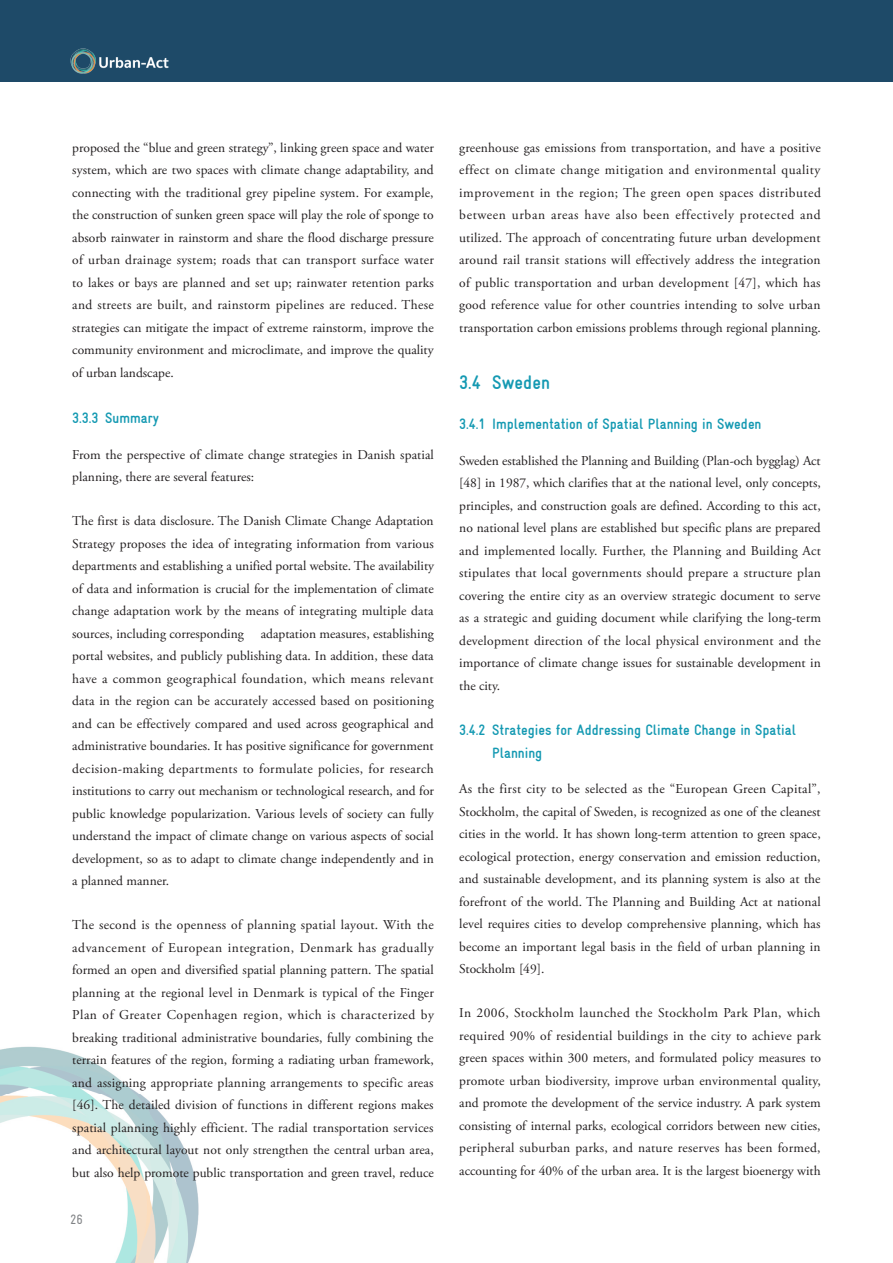
<style>
.page{position:relative;width:893px;height:1263px;background:#fff}
.page>*{position:absolute;margin:0;border:0;box-sizing:border-box;transform-origin:0 0}
.Toc_2{font:700 condensed 19.5px "Gravur";color:#1499b2}
.Toc_2-2{font:700 condensed 15px/22.5px "Gravur";color:#1499b2}
.t1{font:13.5px/22.5px "Adobe Garamond Pro";color:#231f20;text-align:justify}
.t2{font:condensed 13.5px "Gravur";color:#808285}
</style>
<div class="page">
<div style="left:0;top:0;width:893px;height:82px;background:#1e4a68"></div>
<img style="left:0;top:1046px;width:199px;height:217px">
<img style="left:70px;top:48px;width:99px;height:26px">
<p class="t1" style="left:72px;top:136px;width:363px">proposed the “blue and green strategy”, linking green space and water system, which are two spaces with climate change adaptability, and connecting with the traditional grey pipeline system. For example, the construction of sunken green space will play the role of sponge to absorb rainwater in rainstorm and share the flood discharge pressure of urban drainage system; roads that can transport surface water to lakes or bays are planned and set up; rainwater retention parks and streets are built, and rainstorm pipelines are reduced. These strategies can mitigate the impact of extreme rainstorm, improve the community environment and microclimate, and improve the quality of urban landscape.</p>
<p class="Toc_2-2" style="left:72px;top:407px;width:88px">3.3.3 Summary</p>
<p class="t1" style="left:72px;top:444px;width:363px">From the perspective of climate change strategies in Danish spatial planning, there are several features:</p>
<p class="t1" style="left:72px;top:510px;width:363px">The first is data disclosure. The Danish Climate Change Adaptation Strategy proposes the idea of integrating information from various departments and establishing a unified portal website. The availability of data and information is crucial for the implementation of climate change adaptation work by the means of integrating multiple data sources, including corresponding</p>
<p class="t1" style="left:72px;top:623px;width:363px;text-indent:188px">adaptation measures, establishing portal websites, and publicly publishing data. In addition, these data have a common geographical foundation, which means relevant data in the region can be accurately accessed based on positioning and can be effectively compared and used across geographical and administrative boundaries. It has positive significance for government decision-making departments to formulate policies, for research institutions to carry out mechanism or technological research, and for public knowledge popularization. Various levels of society can fully understand the impact of climate change on various aspects of social development, so as to adapt to climate change independently and in a planned manner.</p>
<p class="t1" style="left:72px;top:914px;width:363px">The second is the openness of planning spatial layout. With the advancement of European integration, Denmark has gradually formed an open and diversified spatial planning pattern. The spatial planning at the regional level in Denmark is typical of the Finger Plan of Greater Copenhagen region, which is characterized by breaking traditional administrative boundaries, fully combining the terrain features of the region, forming a radiating urban framework, and assigning appropriate planning arrangements to specific areas [46]. The detailed division of functions in different regions makes spatial planning highly efficient. The radial transportation services and architectural layout not only strengthen the central urban area, but also help promote public transportation and green travel, reduce</p>
<p class="t2" style="left:70px;top:1212px;width:14px">26</p>
<p class="t1" style="left:459px;top:136px;width:363px">greenhouse gas emissions from transportation, and have a positive effect on climate change mitigation and environmental quality improvement in the region; The green open spaces distributed between urban areas have also been effectively protected and utilized. The approach of concentrating future urban development around rail transit stations will effectively address the integration of public transportation and urban development [47], which has good reference value for other countries intending to solve urban transportation carbon emissions problems through regional planning.</p>
<p class="Toc_2" style="left:459px;top:372px;width:92px">3.4 Sweden</p>
<p class="Toc_2-2" style="left:459px;top:413px;width:304px">3.4.1 Implementation of Spatial Planning in Sweden</p>
<p class="t1" style="left:459px;top:450px;width:363px">Sweden established the Planning and Building (Plan-och bygglag) Act [48] in 1987, which clarifies that at the national level, only concepts, principles, and construction goals are defined. According to this act, no national level plans are established but specific plans are prepared and implemented locally. Further, the Planning and Building Act stipulates that local governments should prepare a structure plan covering the entire city as an overview strategic document to serve as a strategic and guiding document while clarifying the long-term development direction of the local physical environment and the importance of climate change issues for sustainable development in the city.</p>
<p class="Toc_2-2" style="left:492px;top:719px;width:305px;text-indent:-33px">3.4.2 Strategies for Addressing Climate Change in Spatial<br>Planning</p>
<p class="t1" style="left:459px;top:778px;width:363px">As the first city to be selected as the “European Green Capital”, Stockholm, the capital of Sweden, is recognized as one of the cleanest cities in the world. It has shown long-term attention to green space, ecological protection, energy conservation and emission reduction, and sustainable development, and its planning system is also at the forefront of the world. The Planning and Building Act at national level requires cities to develop comprehensive planning, which has become an important legal basis in the field of urban planning in Stockholm [49].</p>
<p class="t1" style="left:459px;top:1002px;width:363px">In 2006, Stockholm launched the Stockholm Park Plan, which required 90% of residential buildings in the city to achieve park green spaces within 300 meters, and formulated policy measures to promote urban biodiversity, improve urban environmental quality, and promote the development of the service industry. A park system consisting of internal parks, ecological corridors between new cities, peripheral suburban parks, and nature reserves has been formed, accounting for 40% of the urban area. It is the largest bioenergy with</p>
</div>
